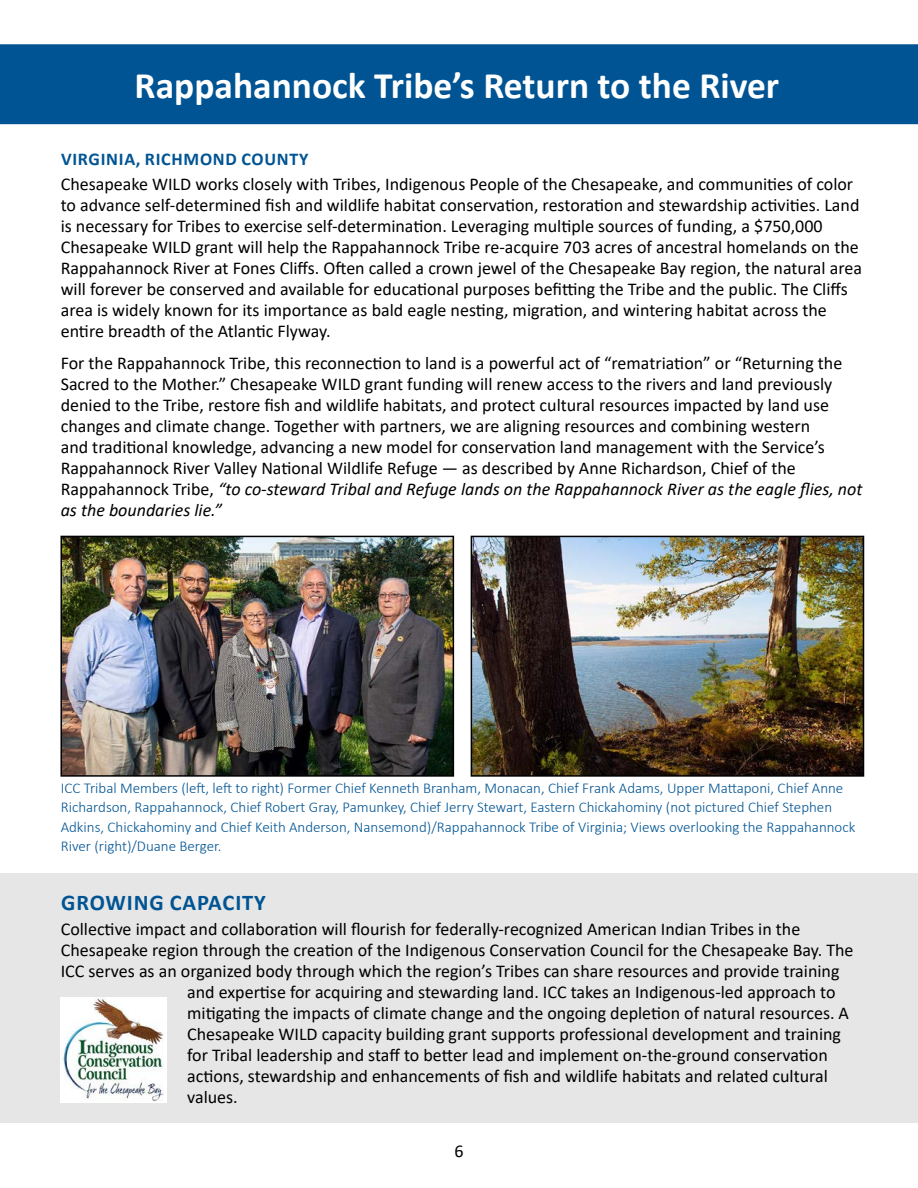
<style>
.page{position:relative;width:918px;height:1188px;background:#fff}
.page>*{position:absolute;margin:0;border:0;box-sizing:border-box;transform-origin:0 0}
.t1{font:700 37.5px "Calibri";color:#fff}
.t2{font:700 22.5px "Calibri";letter-spacing:.04em;color:#005493}
.t3{font:18px/21px "Calibri";color:#000}
.t4{font:700 18px "Calibri";letter-spacing:.04em;color:#005493}
.t5{font:300 15px/19.5px "Calibri";color:#005493}
.s1{font-style:italic}
</style>
<div class="page">
<div style="left:0;top:873px;width:918px;height:250px;background:#e6e6e6"></div>
<div style="left:0;top:44px;width:918px;height:80px;background:#005493"></div>
<img style="left:474px;top:539px;width:387px;height:235px">
<div style="left:471px;top:536px;width:393px;height:241px;border:2px solid #000"></div>
<img style="left:63px;top:539px;width:388px;height:235px">
<div style="left:60px;top:536px;width:394px;height:241px;border:2px solid #000"></div>
<img style="left:61px;top:998px;width:106px;height:104px">
<h2 class="t1" style="left:135px;top:59px;width:646px">Rappahannock Tribe’s Return to the River</h2>
<h3 class="t4" style="left:61px;top:146px;width:249px">VIRGINIA, RICHMOND COUNTY</h3>
<p class="t3" style="left:61px;top:173px;width:803px">Chesapeake WILD works closely with Tribes, Indigenous People of the Chesapeake, and communities of color to advance self-determined fish and wildlife habitat conservation, restoration and stewardship activities. Land is necessary for Tribes to exercise self-determination. Leveraging multiple sources of funding, a $750,000<br>Chesapeake WILD grant will help the Rappahannock Tribe re-acquire 703 acres of ancestral homelands on the Rappahannock River at Fones Cliffs. Often called a crown jewel of the Chesapeake Bay region, the natural area will forever be conserved and available for educational purposes befitting the Tribe and the public. The Cliffs area is widely known for its importance as bald eagle nesting, migration, and wintering habitat across the entire breadth of the Atlantic Flyway.</p>
<p class="t3" style="left:61px;top:352px;width:803px">For the Rappahannock Tribe, this reconnection to land is a powerful act of “rematriation” or “Returning the Sacred to the Mother.” Chesapeake WILD grant funding will renew access to the rivers and land previously denied to the Tribe, restore fish and wildlife habitats, and protect cultural resources impacted by land use changes and climate change. Together with partners, we are aligning resources and combining western<br>and traditional knowledge, advancing a new model for conservation land management with the Service’s Rappahannock River Valley National Wildlife Refuge — as described by Anne Richardson, Chief of the Rappahannock Tribe, <span class="s1">“to co-steward Tribal and Refuge lands on the Rappahannock River as the eagle flies, not as the boundaries lie.”</span></p>
<p class="t5" style="left:61px;top:778px;width:796px">ICC Tribal Members (left, left to right) Former Chief Kenneth Branham, Monacan, Chief Frank Adams, Upper Mattaponi, Chief Anne Richardson, Rappahannock, Chief Robert Gray, Pamunkey, Chief Jerry Stewart, Eastern Chickahominy (not pictured Chief Stephen Adkins, Chickahominy and Chief Keith Anderson, Nansemond)/Rappahannock Tribe of Virginia; Views overlooking the Rappahannock River (right)/Duane Berger.</p>
<h3 class="t2" style="left:61px;top:886px;width:206px">GROWING CAPACITY</h3>
<p class="t3" style="left:61px;top:918px;width:741px">Collective impact and collaboration will flourish for federally-recognized American Indian Tribes in the</p>
<p class="t3" style="left:61px;top:939px;width:794px">Chesapeake region through the creation of the Indigenous Conservation Council for the Chesapeake Bay. The</p>
<p class="t3" style="left:61px;top:960px;width:780px">ICC serves as an organized body through which the region’s Tribes can share resources and provide training</p>
<p class="t3" style="left:187px;top:981px;width:650px">and expertise for acquiring and stewarding land. ICC takes an Indigenous-led approach to</p>
<p class="t3" style="left:187px;top:1002px;width:663px">mitigating the impacts of climate change and the ongoing depletion of natural resources. A</p>
<p class="t3" style="left:187px;top:1023px;width:655px">Chesapeake WILD capacity building grant supports professional development and training</p>
<p class="t3" style="left:187px;top:1044px;width:642px">for Tribal leadership and staff to better lead and implement on-the-ground conservation</p>
<p class="t3" style="left:187px;top:1065px;width:642px">actions, stewardship and enhancements of fish and wildlife habitats and related cultural</p>
<p class="t3" style="left:187px;top:1086px;width:52px">values.</p>
<p class="t3" style="left:454px;top:1140px;width:11px">6</p>
</div>
